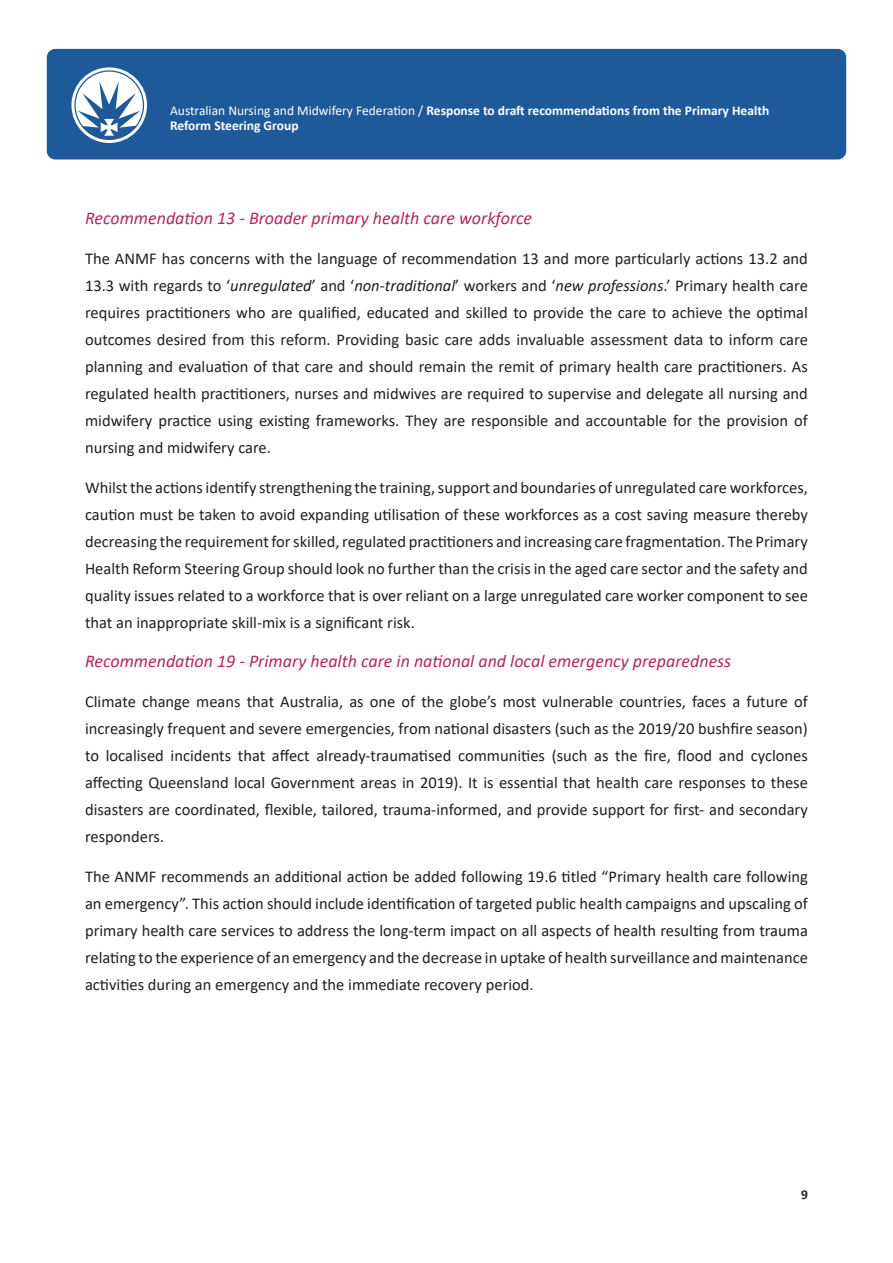
<style>
.page{position:relative;width:893px;height:1263px;background:#fff}
.page>*{position:absolute;margin:0;border:0;box-sizing:border-box;transform-origin:0 0}
.Body_copy{font:italic 18px "Calibri";color:#b22762}
.Body_copy-2{font:16.5px/27px "Calibri";color:#231f20;text-align:justify}
.t1{font:700 13.5px/14.5px "Calibri";color:#fff}
.t2{font:700 13.5px "Calibri";color:#231f20}
.s1{font-weight:400}
.s2{font-style:italic}
</style>
<div class="page">
<div style="left:47px;top:49px;width:799px;height:110px;background:#1e599a;border-radius:9px"></div>
<svg style="left:71px;top:67px;width:76px;height:76px"></svg>
<p class="t1" style="left:170px;top:103px;width:601px"><span class="s1">Australian Nursing and Midwifery Federation /</span> Response to draft recommendations from the Primary Health<br>Reform Steering Group</p>
<p class="Body_copy" style="left:85px;top:206px;width:449px">Recommendation 13 - Broader primary health care workforce</p>
<p class="Body_copy-2" style="left:85px;top:244px;width:724px">The ANMF has concerns with the language of recommendation 13 and more particularly actions 13.2 and 13.3 with regards to ‘<span class="s2">unregulated</span>’ and ‘<span class="s2">non-traditional</span>’ workers and ‘<span class="s2">new professions</span>.’ Primary health care requires practitioners who are qualified, educated and skilled to provide the care to achieve the optimal outcomes desired from this reform. Providing basic care adds invaluable assessment data to inform care planning and evaluation of that care and should remain the remit of primary health care practitioners. As regulated health practitioners, nurses and midwives are required to supervise and delegate all nursing and midwifery practice using existing frameworks. They are responsible and accountable for the provision of nursing and midwifery care.</p>
<p class="Body_copy-2" style="left:85px;top:473px;width:724px">Whilst the actions identify strengthening the training, support and boundaries of unregulated care workforces, caution must be taken to avoid expanding utilisation of these workforces as a cost saving measure thereby decreasing the requirement for skilled, regulated practitioners and increasing care fragmentation. The Primary Health Reform Steering Group should look no further than the crisis in the aged care sector and the safety and quality issues related to a workforce that is over reliant on a large unregulated care worker component to see that an inappropriate skill-mix is a significant risk.</p>
<p class="Body_copy" style="left:85px;top:649px;width:648px">Recommendation 19 - Primary health care in national and local emergency preparedness</p>
<p class="Body_copy-2" style="left:85px;top:688px;width:724px">Climate change means that Australia, as one of the globe’s most vulnerable countries, faces a future of increasingly frequent and severe emergencies, from national disasters (such as the 2019/20 bushfire season) to localised incidents that affect already-traumatised communities (such as the fire, flood and cyclones affecting Queensland local Government areas in 2019). It is essential that health care responses to these disasters are coordinated, flexible, tailored, trauma-informed, and provide support for first- and secondary responders.</p>
<p class="Body_copy-2" style="left:85px;top:862px;width:724px">The ANMF recommends an additional action be added following 19.6 titled “Primary health care following an emergency”. This action should include identification of targeted public health campaigns and upscaling of primary health care services to address the long-term impact on all aspects of health resulting from trauma relating to the experience of an emergency and the decrease in uptake of health surveillance and maintenance activities during an emergency and the immediate recovery period.</p>
<p class="t2" style="left:801px;top:1185px;width:8px">9</p>
</div>
